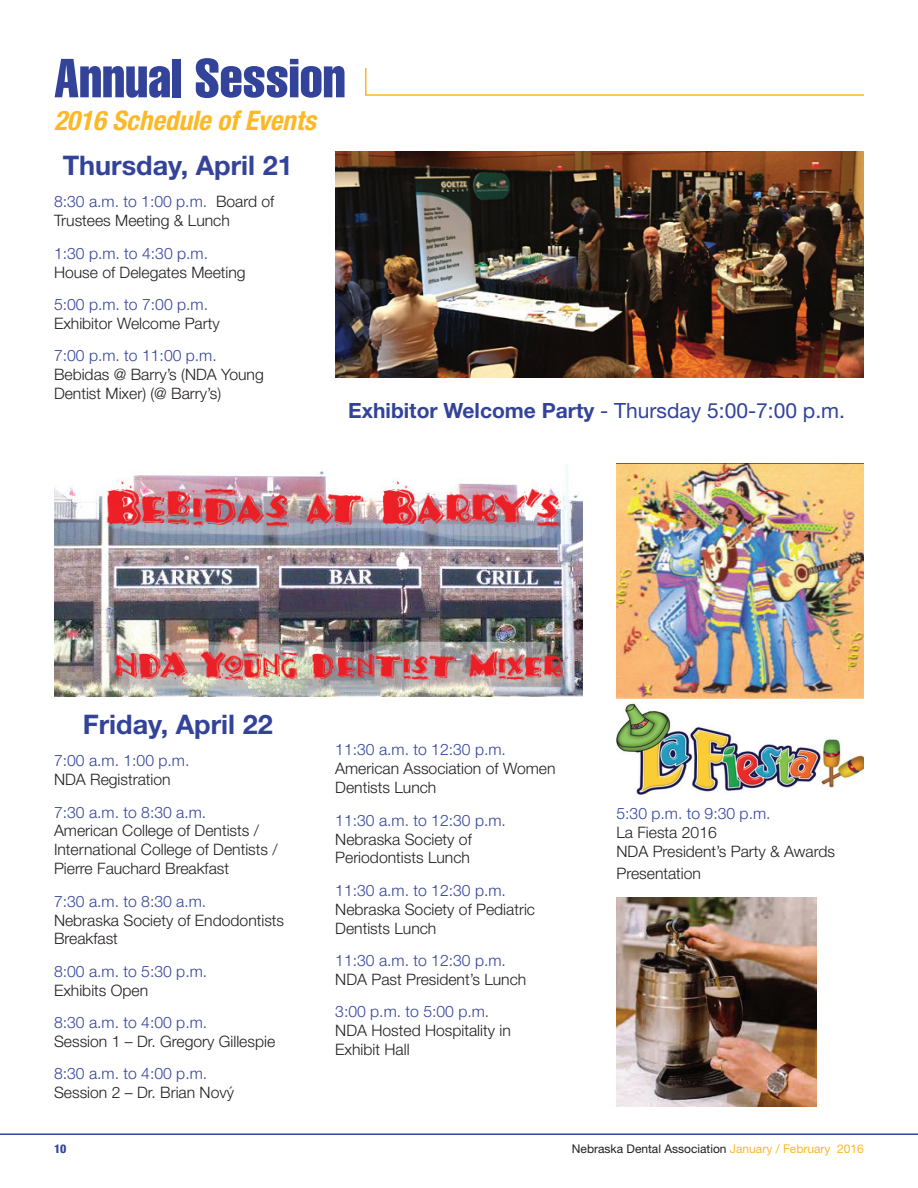
<style>
.page{position:relative;width:918px;height:1188px;background:#fff}
.page>*{position:absolute;margin:0;border:0;box-sizing:border-box;transform-origin:0 0}
.t1{font:extra-condensed 54px "Helvetica";color:#324399}
.t2{font:700 27px "Helvetica Neue LT Std";color:#324399}
.t3{font:italic 700 condensed 27px "Helvetica Neue LT Std";color:#fcb825}
.t4{font:21px "Helvetica Neue LT Std";color:#324399}
.t5{font:300 15.75px/18.9px "Helvetica Neue LT Std";color:#231f20}
.t6{font:300 15.75px "Helvetica Neue LT Std";color:#324399}
.t7{font:12px "Helvetica Neue LT Std";color:#231f20}
.t8{font:800 condensed 12px "Helvetica Neue LT Std";color:#324399}
.s1{color:#324399}
.s2{font-weight:700}
.s3{color:#fcb825}
</style>
<div class="page">
<hr style="left:0;top:1133px;width:918px;height:2px;background:#324399">
<svg style="left:365px;top:68px;width:499px;height:28px"></svg>
<img style="left:54px;top:464px;width:529px;height:233px">
<img style="left:336px;top:152px;width:528px;height:226px">
<img style="left:616px;top:463px;width:248px;height:332px">
<img style="left:617px;top:897px;width:199px;height:210px">
<h1 class="t1" style="left:54px;top:44px;width:293px">Annual Session</h1>
<h2 class="t3" style="left:54px;top:104px;width:263px">2016 Schedule of Events</h2>
<h2 class="t2" style="left:63px;top:149px;width:232px">Thursday, April 21</h2>
<p class="t5" style="left:54px;top:192px;width:222px"><span class="s1">8:30 a.m. to 1:00 p.m.</span> Board of<br>Trustees Meeting &amp; Lunch</p>
<p class="t6" style="left:54px;top:243px;width:156px">1:30 p.m. to 4:30 p.m.</p>
<p class="t5" style="left:54px;top:262px;width:193px">House of Delegates Meeting</p>
<p class="t6" style="left:54px;top:295px;width:156px">5:00 p.m. to 7:00 p.m.</p>
<p class="t5" style="left:54px;top:313px;width:167px">Exhibitor Welcome Party</p>
<p class="t6" style="left:54px;top:346px;width:164px">7:00 p.m. to 11:00 p.m.</p>
<p class="t5" style="left:54px;top:365px;width:211px">Bebidas @ Barry’s (NDA Young<br>Dentist Mixer) (@ Barry’s)</p>
<h3 class="t4" style="left:348px;top:398px;width:498px"><span class="s2">Exhibitor Welcome Party</span> - Thursday 5:00-7:00 p.m.</h3>
<h2 class="t2" style="left:83px;top:707px;width:191px">Friday, April 22</h2>
<p class="t6" style="left:54px;top:751px;width:137px">7:00 a.m. 1:00 p.m.</p>
<p class="t5" style="left:54px;top:770px;width:118px">NDA Registration</p>
<p class="t6" style="left:54px;top:802px;width:154px">7:30 a.m. to 8:30 a.m.</p>
<p class="t5" style="left:54px;top:821px;width:225px">American College of Dentists /<br>International College of Dentists /<br>Pierre Fauchard Breakfast</p>
<p class="t6" style="left:54px;top:891px;width:154px">7:30 a.m. to 8:30 a.m.</p>
<p class="t5" style="left:54px;top:910px;width:232px">Nebraska Society of Endodontists<br>Breakfast</p>
<p class="t6" style="left:54px;top:962px;width:155px">8:00 a.m. to 5:30 p.m.</p>
<p class="t5" style="left:54px;top:980px;width:96px">Exhibits Open</p>
<p class="t6" style="left:54px;top:1013px;width:155px">8:30 a.m. to 4:00 p.m.</p>
<p class="t5" style="left:54px;top:1032px;width:223px">Session 1 – Dr. Gregory Gillespie</p>
<p class="t6" style="left:54px;top:1064px;width:155px">8:30 a.m. to 4:00 p.m.</p>
<p class="t5" style="left:54px;top:1083px;width:182px">Session 2 – Dr. Brian Nový</p>
<p class="t6" style="left:335px;top:740px;width:172px">11:30 a.m. to 12:30 p.m.</p>
<p class="t5" style="left:335px;top:759px;width:222px">American Association of Women<br>Dentists Lunch</p>
<p class="t6" style="left:335px;top:810px;width:172px">11:30 a.m. to 12:30 p.m.</p>
<p class="t5" style="left:335px;top:829px;width:138px">Nebraska Society of<br>Periodontists Lunch</p>
<p class="t6" style="left:335px;top:881px;width:172px">11:30 a.m. to 12:30 p.m.</p>
<p class="t5" style="left:335px;top:899px;width:201px">Nebraska Society of Pediatric<br>Dentists Lunch</p>
<p class="t6" style="left:335px;top:951px;width:172px">11:30 a.m. to 12:30 p.m.</p>
<p class="t5" style="left:335px;top:970px;width:193px">NDA Past President’s Lunch</p>
<p class="t6" style="left:335px;top:1002px;width:156px">3:00 p.m. to 5:00 p.m.</p>
<p class="t5" style="left:335px;top:1021px;width:177px">NDA Hosted Hospitality in<br>Exhibit Hall</p>
<p class="t6" style="left:617px;top:804px;width:156px">5:30 p.m. to 9:30 p.m.</p>
<p class="t5" style="left:617px;top:823px;width:220px">La Fiesta 2016<br>NDA President’s Party &amp; Awards</p>
<p class="t5" style="left:617px;top:863px;width:86px">Presentation</p>
<p class="t8" style="left:54px;top:1142px;width:14px">10</p>
<p class="t7" style="left:572px;top:1142px;width:294px">Nebraska Dental Association <span class="s3">January / February 2016</span></p>
</div>
